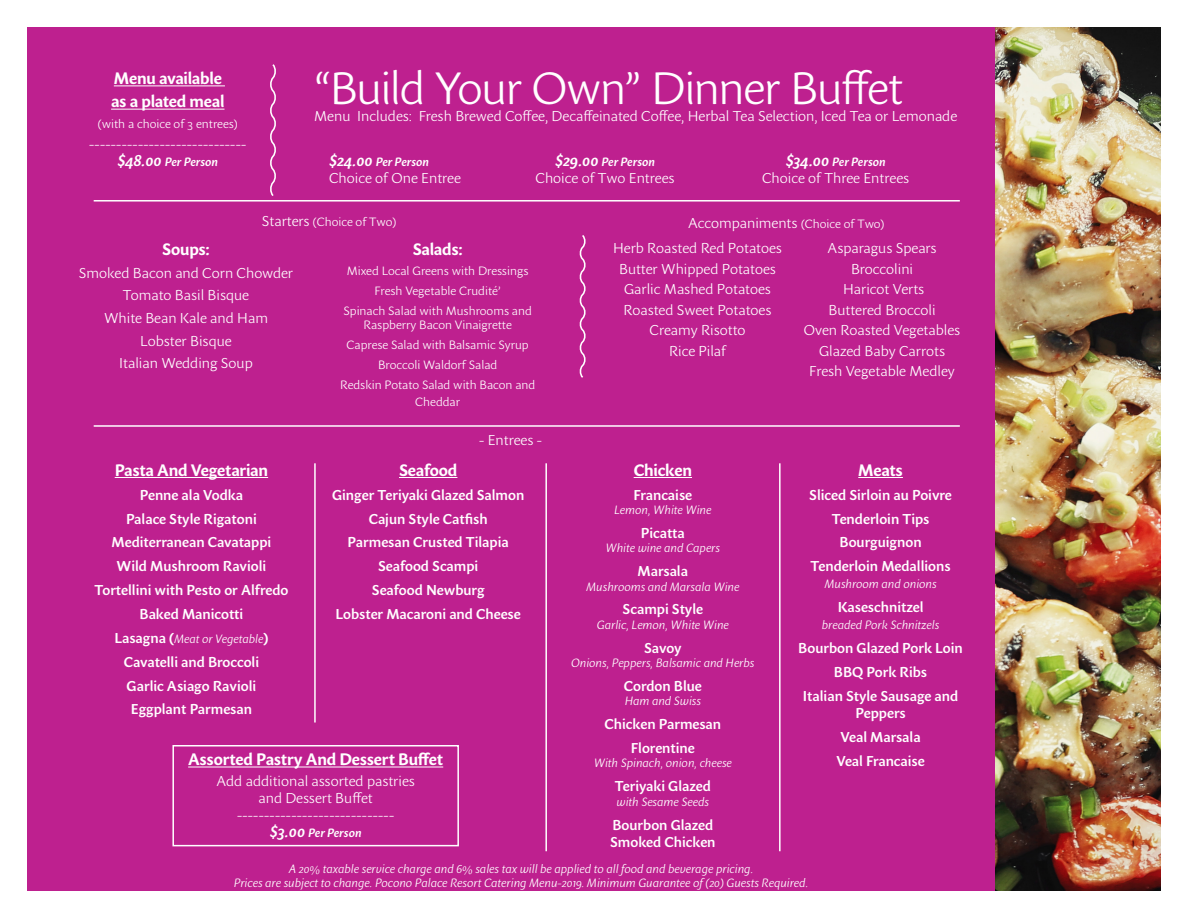
<style>
.page{position:relative;width:1188px;height:918px;background:#fff}
.page>*{position:absolute;margin:0;border:0;box-sizing:border-box;transform-origin:0 0}
.t1{font:300 45px "Sharik Sans";letter-spacing:-.03em;color:#fff}
.t2{font:700 16.5px "Sharik Sans";letter-spacing:-.015em;color:#fff}
.t3{font:300 14.25px "Sharik Sans";color:#fff}
.t4{font:600 14.25px/17.1px "Sharik Sans";color:#fff}
.t5{font:italic 300 12px "Sharik Sans";color:#fff}
.t6{font:300 12px/14.4px "Sharik Sans";color:#fff;text-align:center}
.t7{font:italic 600 12px "Sharik Sans";letter-spacing:.005em;color:#fff}
.s1{font-size:16.5px}
.s2{font-size:14.25px}
.s3{font-size:12px}
.s4{font-weight:600;font-style:normal;font-size:14.25px}
</style>
<div class="page">
<img style="left:994px;top:27px;width:167px;height:864px">
<div style="left:27px;top:27px;width:967px;height:864px;background:#be208f"></div>
<hr style="left:94px;top:200px;width:866px;height:2px;background:#fff">
<hr style="left:94px;top:425px;width:866px;height:2px;background:#fff">
<svg style="left:579px;top:235px;width:7px;height:143px"></svg>
<hr style="left:115px;top:477px;width:153px;height:1px;background:#fff">
<hr style="left:399px;top:477px;width:58px;height:1px;background:#fff">
<hr style="left:634px;top:477px;width:58px;height:1px;background:#fff">
<hr style="left:858px;top:477px;width:45px;height:1px;background:#fff">
<div style="left:172px;top:745px;width:287px;height:101px;border:2px solid #fff"></div>
<svg style="left:270px;top:64px;width:6px;height:132px"></svg>
<hr style="left:314px;top:463px;width:2px;height:260px;background:#fff">
<hr style="left:545px;top:463px;width:2px;height:388px;background:#fff">
<hr style="left:779px;top:463px;width:2px;height:388px;background:#fff">
<hr style="left:188px;top:767px;width:255px;height:1px;background:#fff">
<hr style="left:114px;top:85px;width:111px;height:1px;background:#fff">
<hr style="left:111px;top:109px;width:114px;height:1px;background:#fff">
<p class="t2" style="left:114px;top:67px;width:109px">Menu available</p>
<p class="t2" style="left:111px;top:90px;width:115px">as a plated meal</p>
<p class="t6" style="left:98px;top:116px;width:141px">(with a choice of 3 entrees)</p>
<p class="t3" style="left:89px;top:134px;width:159px">-----------------------------</p>
<p class="t7" style="left:117px;top:153px;width:102px"><span class="s1">$48.00</span> Per Person</p>
<p class="t1" style="left:314px;top:58px;width:591px">“Build Your Own” Dinner Buffet</p>
<p class="t3" style="left:314px;top:107px;width:645px">Menu Includes: Fresh Brewed Coffee, Decaffeinated Coffee, Herbal Tea Selection, Iced Tea or Lemonade</p>
<p class="t7" style="left:329px;top:153px;width:101px"><span class="s1">$24.00</span> Per Person</p>
<p class="t3" style="left:329px;top:168px;width:133px">Choice of One Entree</p>
<p class="t7" style="left:555px;top:153px;width:101px"><span class="s1">$29.00</span> Per Person</p>
<p class="t3" style="left:536px;top:168px;width:141px">Choice of Two Entrees</p>
<p class="t7" style="left:786px;top:153px;width:101px"><span class="s1">$34.00</span> Per Person</p>
<p class="t3" style="left:762px;top:168px;width:149px">Choice of Three Entrees</p>
<p class="t6" style="left:262px;top:214px;width:136px"><span class="s2">Starters</span> (Choice of Two)</p>
<p class="t3" style="left:688px;top:213px;width:198px">Accompaniments <span class="s3">(Choice of Two)</span></p>
<p class="t2" style="left:162px;top:237px;width:49px">Soups:</p>
<p class="t3" style="left:79px;top:263px;width:216px">Smoked Bacon and Corn Chowder</p>
<p class="t3" style="left:123px;top:286px;width:128px">Tomato Basil Bisque</p>
<p class="t3" style="left:104px;top:308px;width:165px">White Bean Kale and Ham</p>
<p class="t3" style="left:140px;top:331px;width:93px">Lobster Bisque</p>
<p class="t3" style="left:119px;top:354px;width:135px">Italian Wedding Soup</p>
<p class="t2" style="left:413px;top:237px;width:51px">Salads:</p>
<p class="t6" style="left:347px;top:263px;width:183px">Mixed Local Greens with Dressings</p>
<p class="t6" style="left:375px;top:283px;width:128px">Fresh Vegetable Crudité’</p>
<p class="t6" style="left:343px;top:303px;width:190px">Spinach Salad with Mushrooms and<br>Raspberry Bacon Vinaigrette</p>
<p class="t6" style="left:347px;top:338px;width:184px">Caprese Salad with Balsamic Syrup</p>
<p class="t6" style="left:378px;top:358px;width:121px">Broccoli Waldorf Salad</p>
<p class="t6" style="left:340px;top:376px;width:197px;line-height:17.1px">Redskin Potato Salad with Bacon and<br>Cheddar</p>
<p class="t3" style="left:479px;top:430px;width:64px">- Entrees -</p>
<p class="t3" style="left:613px;top:238px;width:170px">Herb Roasted Red Potatoes</p>
<p class="t3" style="left:619px;top:259px;width:158px">Butter Whipped Potatoes</p>
<p class="t3" style="left:624px;top:280px;width:148px">Garlic Mashed Potatoes</p>
<p class="t3" style="left:624px;top:300px;width:149px">Roasted Sweet Potatoes</p>
<p class="t3" style="left:650px;top:321px;width:97px">Creamy Risotto</p>
<p class="t3" style="left:669px;top:341px;width:59px">Rice Pilaf</p>
<p class="t3" style="left:828px;top:238px;width:110px">Asparagus Spears</p>
<p class="t3" style="left:851px;top:259px;width:64px">Broccolini</p>
<p class="t3" style="left:843px;top:280px;width:83px">Haricot Verts</p>
<p class="t3" style="left:829px;top:300px;width:109px">Buttered Broccoli</p>
<p class="t3" style="left:804px;top:321px;width:158px">Oven Roasted Vegetables</p>
<p class="t3" style="left:819px;top:341px;width:128px">Glazed Baby Carrots</p>
<p class="t3" style="left:809px;top:362px;width:147px">Fresh Vegetable Medley</p>
<p class="t2" style="left:399px;top:458px;width:60px">Seafood</p>
<p class="t4" style="left:332px;top:486px;width:194px">Ginger Teriyaki Glazed Salmon</p>
<p class="t4" style="left:369px;top:510px;width:121px">Cajun Style Catfish</p>
<p class="t4" style="left:348px;top:533px;width:163px">Parmesan Crusted Tilapia</p>
<p class="t4" style="left:378px;top:557px;width:102px">Seafood Scampi</p>
<p class="t4" style="left:372px;top:581px;width:114px">Seafood Newburg</p>
<p class="t4" style="left:336px;top:605px;width:187px">Lobster Macaroni and Cheese</p>
<p class="t2" style="left:634px;top:458px;width:60px">Chicken</p>
<p class="t4" style="left:633px;top:486px;width:60px">Francaise</p>
<p class="t5" style="left:614px;top:502px;width:99px">Lemon, White Wine</p>
<p class="t4" style="left:641px;top:524px;width:45px">Picatta</p>
<p class="t5" style="left:606px;top:540px;width:116px">White wine and Capers</p>
<p class="t4" style="left:638px;top:562px;width:52px">Marsala</p>
<p class="t5" style="left:586px;top:578px;width:155px">Mushrooms and Marsala Wine</p>
<p class="t4" style="left:623px;top:600px;width:82px">Scampi Style</p>
<p class="t5" style="left:597px;top:617px;width:134px">Garlic, Lemon, White Wine</p>
<p class="t4" style="left:644px;top:639px;width:39px">Savoy</p>
<p class="t5" style="left:571px;top:655px;width:185px">Onions, Peppers, Balsamic and Herbs</p>
<p class="t4" style="left:624px;top:677px;width:80px">Cordon Blue</p>
<p class="t5" style="left:625px;top:693px;width:78px">Ham and Swiss</p>
<p class="t4" style="left:605px;top:715px;width:118px">Chicken Parmesan</p>
<p class="t4" style="left:631px;top:739px;width:66px">Florentine</p>
<p class="t5" style="left:594px;top:755px;width:140px">With Spinach, onion, cheese</p>
<p class="t4" style="left:615px;top:777px;width:98px">Teriyaki Glazed</p>
<p class="t5" style="left:617px;top:793px;width:94px">with Sesame Seeds</p>
<p class="t4" style="left:610px;top:816px;width:107px">Bourbon Glazed<br>Smoked Chicken</p>
<p class="t2" style="left:115px;top:458px;width:155px">Pasta And Vegetarian</p>
<p class="t4" style="left:140px;top:486px;width:105px">Penne ala Vodka</p>
<p class="t4" style="left:126px;top:510px;width:132px">Palace Style Rigatoni</p>
<p class="t4" style="left:112px;top:533px;width:161px">Mediterranean Cavatappi</p>
<p class="t4" style="left:117px;top:557px;width:151px">Wild Mushroom Ravioli</p>
<p class="t4" style="left:94px;top:581px;width:196px">Tortellini with Pesto or Alfredo</p>
<p class="t4" style="left:140px;top:605px;width:105px">Baked Manicotti</p>
<p class="t5" style="left:114px;top:630px;width:155px"><span class="s4">Lasagna (</span>Meat or Vegetable<span class="s4">)</span></p>
<p class="t4" style="left:124px;top:653px;width:137px">Cavatelli and Broccoli</p>
<p class="t4" style="left:127px;top:676px;width:131px">Garlic Asiago Ravioli</p>
<p class="t4" style="left:131px;top:700px;width:123px">Eggplant Parmesan</p>
<p class="t2" style="left:858px;top:458px;width:46px">Meats</p>
<p class="t4" style="left:809px;top:486px;width:144px">Sliced Sirloin au Poivre</p>
<p class="t4" style="left:832px;top:510px;width:99px">Tenderloin Tips</p>
<p class="t4" style="left:840px;top:533px;width:84px">Bourguignon</p>
<p class="t4" style="left:811px;top:557px;width:142px">Tenderloin Medallions</p>
<p class="t5" style="left:824px;top:576px;width:114px">Mushroom and onions</p>
<p class="t4" style="left:838px;top:598px;width:87px">Kaseschnitzel</p>
<p class="t5" style="left:822px;top:617px;width:119px">breaded Pork Schnitzels</p>
<p class="t4" style="left:798px;top:639px;width:166px">Bourbon Glazed Pork Loin</p>
<p class="t4" style="left:834px;top:663px;width:95px">BBQ Pork Ribs</p>
<p class="t4" style="left:803px;top:687px;width:157px;text-align:center">Italian Style Sausage and<br>Peppers</p>
<p class="t4" style="left:841px;top:728px;width:82px">Veal Marsala</p>
<p class="t2" style="left:188px;top:748px;width:257px">Assorted Pastry And Dessert Buffet</p>
<p class="t4" style="left:836px;top:752px;width:90px">Veal Francaise</p>
<p class="t3" style="left:217px;top:771px;width:200px">Add additional assorted pastries</p>
<p class="t3" style="left:258px;top:788px;width:116px">and Dessert Buffet</p>
<p class="t3" style="left:237px;top:805px;width:159px">-----------------------------</p>
<p class="t7" style="left:270px;top:825px;width:93px"><span class="s1">$3.00</span> Per Person</p>
<p class="t5" style="left:289px;top:860px;width:466px">A 20% taxable service charge and 6% sales tax will be applied to all food and beverage pricing.</p>
<p class="t5" style="left:234px;top:875px;width:576px">Prices are subject to change. Pocono Palace Resort Catering Menu-2019. Minimum Guarantee of (20) Guests Required.</p>
</div>
